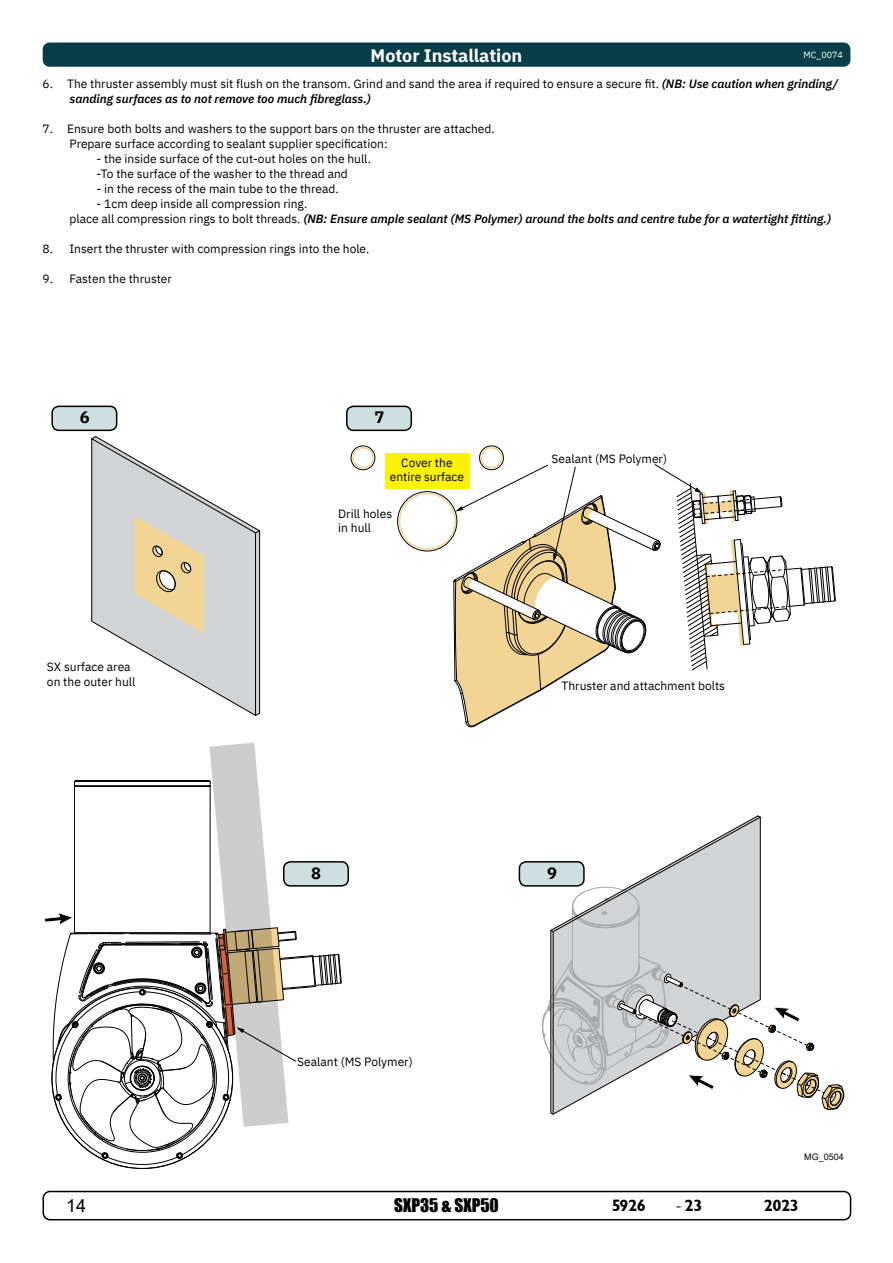
<style>
.page{position:relative;width:893px;height:1263px;background:#fff}
.page>*{position:absolute;margin:0;border:0;box-sizing:border-box;transform-origin:0 0}
.t1{font:700 18px "IBM Plex Sans";color:#fff}
.t2{font:18px "Arial";color:#000}
.t3{font:17.25px "Impact";color:#000}
.t4{font:16.5px "Garrison Sans BOLD";letter-spacing:-.02em;color:#000}
.t5{font:700 16.5px "IBM Plex Sans";color:#000}
.t6{font:12px/14.4px "IBM Plex Sans";color:#000}
.t7{font:italic 600 12px/15px "IBM Plex Sans";color:#000}
.t8{font:9px "Arial";color:#000}
.t9{font:9px "IBM Plex Sans";color:#fff}
.s1{font-weight:600;font-style:italic}
.s2{font-weight:400;font-style:normal}
.s3{font-family:"Minion Pro";font-size:18px}
</style>
<div class="page">
<div style="left:43px;top:1191px;width:808px;height:29px;border:2px solid #000;border-radius:7px"></div>
<div style="left:397px;top:491px;width:60px;height:60px;border:1px solid #000;border-radius:50%"></div>
<div style="left:351px;top:445px;width:24px;height:25px;border:1px solid #000;border-radius:50%"></div>
<div style="left:479px;top:445px;width:25px;height:25px;border:1px solid #000;border-radius:50%"></div>
<div style="left:399px;top:493px;width:57px;height:57px;border:2px solid #f2d494;border-radius:50%"></div>
<div style="left:481px;top:447px;width:21px;height:21px;border:2px solid #f2d494;border-radius:50%"></div>
<div style="left:352px;top:447px;width:22px;height:21px;border:2px solid #f2d494;border-radius:50%"></div>
<div style="left:52px;top:406px;width:65px;height:24px;background:#cfdfdf;border-radius:7px"></div>
<div style="left:51px;top:406px;width:66px;height:25px;border:2px solid #000;border-radius:7px"></div>
<div style="left:347px;top:406px;width:64px;height:24px;background:#cfdfdf;border-radius:7px"></div>
<div style="left:346px;top:406px;width:66px;height:25px;border:2px solid #000;border-radius:7px"></div>
<div style="left:284px;top:862px;width:64px;height:24px;background:#cfdfdf;border-radius:7px"></div>
<div style="left:283px;top:861px;width:66px;height:25px;border:2px solid #000;border-radius:7px"></div>
<div style="left:519px;top:862px;width:65px;height:24px;background:#cfdfdf;border-radius:7px"></div>
<div style="left:519px;top:861px;width:66px;height:25px;border:2px solid #000;border-radius:7px"></div>
<div style="left:385px;top:454px;width:84px;height:35px;background:#fff200"></div>
<svg style="left:453px;top:463px;width:199px;height:265px"></svg>
<svg style="left:257px;top:528px;width:3px;height:188px"></svg>
<svg style="left:91px;top:437px;width:166px;height:279px"></svg>
<svg style="left:91px;top:436px;width:6px;height:4px"></svg>
<svg style="left:255px;top:530px;width:6px;height:4px"></svg>
<svg style="left:44px;top:743px;width:298px;height:424px"></svg>
<svg style="left:652px;top:464px;width:184px;height:207px"></svg>
<svg style="left:552px;top:816px;width:209px;height:299px"></svg>
<svg style="left:550px;top:929px;width:4px;height:4px"></svg>
<svg style="left:542px;top:955px;width:303px;height:155px"></svg>
<svg style="left:135px;top:516px;width:69px;height:117px;background:#e1cfa9"></svg>
<div style="left:43px;top:43px;width:807px;height:24px;background:#083e48;border-radius:7px"></div>
<p class="t1" style="left:371px;top:41px;width:153px">Motor Installation</p>
<p class="t6" style="left:70px;top:75px;width:770px;line-height:15px;text-indent:-27px">6. The thruster assembly must sit flush on the transom. Grind and sand the area if required to ensure a secure fit. <span class="s1">(NB: Use caution when grinding/ sanding surfaces as to not remove too much fibreglass.)</span></p>
<p class="t6" style="left:70px;top:120px;width:427px;line-height:15px;text-indent:-27px">7. Ensure both bolts and washers to the support bars on the thruster are attached.<br>Prepare surface according to sealant supplier specification:</p>
<p class="t6" style="left:97px;top:150px;width:276px;line-height:15px">- the inside surface of the cut-out holes on the hull. -To the surface of the washer to the thread and</p>
<p class="t6" style="left:97px;top:180px;width:244px">- in the recess of the main tube to the thread.</p>
<p class="t7" style="left:70px;top:195px;width:763px;text-indent:27px"><span class="s2">- 1cm deep inside all compression ring.<br>place all compression rings to bolt threads.</span> (NB: Ensure ample sealant (MS Polymer) around the bolts and centre tube for a watertight fitting.)</p>
<p class="t6" style="left:43px;top:240px;width:328px">8. Insert the thruster with compression rings into the hole.</p>
<p class="t6" style="left:43px;top:270px;width:131px">9. Fasten the thruster</p>
<p class="t9" style="left:803px;top:48px;width:41px">MC_0074</p>
<p class="t5" style="left:80px;top:404px;width:11px">6</p>
<p class="t5" style="left:374px;top:404px;width:11px">7</p>
<p class="t6" style="left:390px;top:454px;width:76px;text-align:center">Cover the entire surface</p>
<p class="t6" style="left:47px;top:659px;width:90px">SX surface area on the outer hull</p>
<p class="t6" style="left:338px;top:505px;width:55px">Drill holes in hull</p>
<p class="t6" style="left:552px;top:450px;width:117px">Sealant (MS Polymer)</p>
<p class="t6" style="left:562px;top:678px;width:165px">Thruster and attachment bolts</p>
<p class="t5" style="left:311px;top:860px;width:11px">8</p>
<p class="t5" style="left:547px;top:860px;width:11px">9</p>
<p class="t6" style="left:297px;top:1054px;width:117px">Sealant (MS Polymer)</p>
<p class="t8" style="left:804px;top:1151px;width:41px">MG_0504</p>
<h1 class="t2" style="left:66px;top:1193px;width:22px">14</h1>
<h2 class="t3" style="left:394px;top:1192px;width:106px">SXP35 &amp; SXP50</h2>
<h3 class="t4" style="left:612px;top:1196px;width:36px">5926</h3>
<h3 class="t4" style="left:675px;top:1196px;width:29px"><span class="s3">-</span>23</h3>
<h3 class="t4" style="left:764px;top:1196px;width:37px">2023</h3>
</div>
